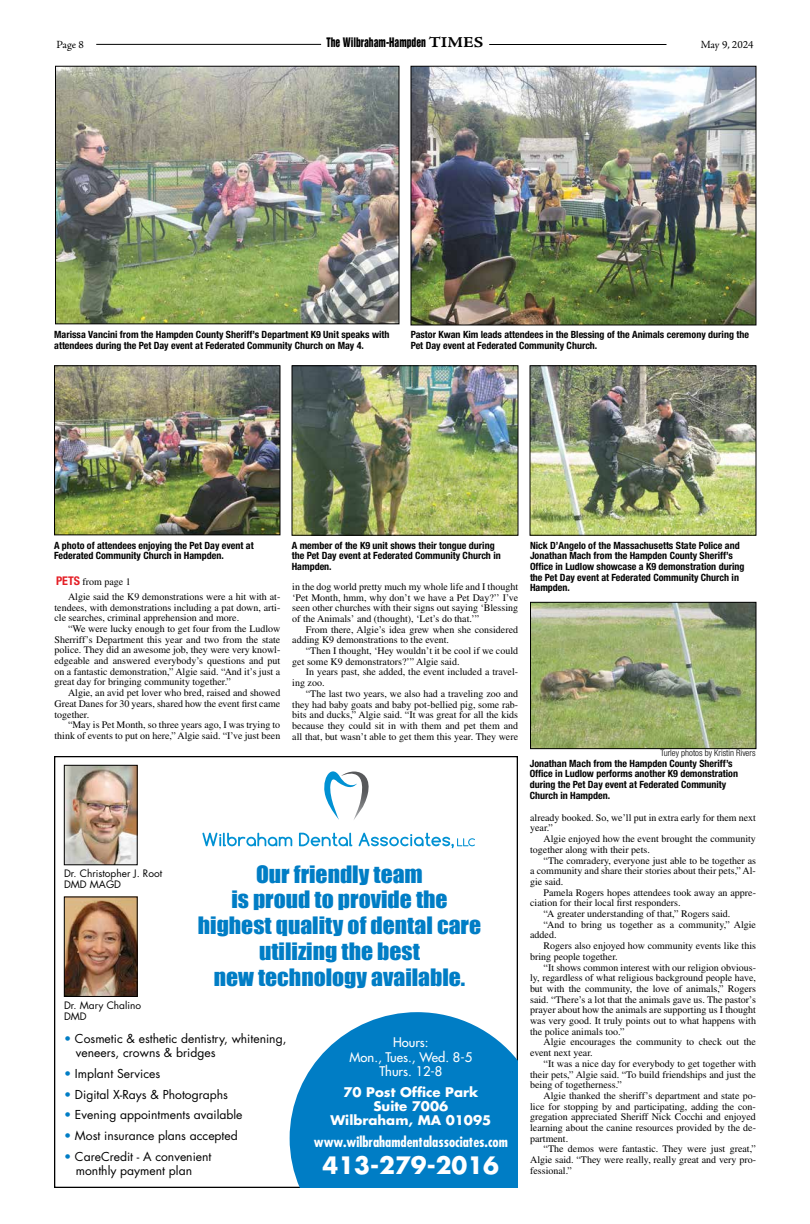
<style>
.page{position:relative;width:810px;height:1224px;background:#fff}
.page>*{position:absolute;margin:0;border:0;box-sizing:border-box;transform-origin:0 0}
.t1{font:700 23.3px "Futura Std";color:#fff}
.t2{font:22px/25.9px "Impact";color:#007dc5;text-align:center;scale:1.07 1}
.t3{font:700 condensed 14.2px "Futura Std";color:#fff}
.t4{font:700 12.9px/14.2px "Futura Std";color:#fff;text-align:center}
.t5{font:500 12.9px/14.2px "Futura Std";color:#fff;text-align:center}
.t6{font:12px/14.2px "Futura Std";color:#000}
.t7{font:12px "Helvetica Inserat LT Std";color:#000;scale:.8 1}
.t8{font:11px "Adobe Jenson Pro";letter-spacing:-.005em;color:#000}
.t9{font:10px/10.7px "Times LT Std";color:#000;text-align:justify}
.t10{font:700 condensed 10px/10.7px "Helvetica Neue LT Std";color:#000}
.t11{font:10px/11px "Futura Std";color:#000}
.t12{font:300 condensed 9px "Helvetica Neue LT Std";color:#000}
.s1{font-family:"Adobe Jenson Pro Bold Capt";font-size:15px}
.s2{font-family:"Helvetica Neue LT Std";font-weight:700;font-stretch:condensed;font-size:12px;color:#e41f26}
.s3{color:#007dc5}
</style>
<div class="page">
<hr style="left:96px;top:44px;width:225px;height:1px;background:#000">
<hr style="left:489px;top:44px;width:178px;height:1px;background:#000">
<img style="left:57px;top:68px;width:340px;height:254px">
<div style="left:55px;top:66px;width:344px;height:258px;border:1px solid #000"></div>
<img style="left:413px;top:68px;width:341px;height:255px">
<div style="left:411px;top:66px;width:345px;height:259px;border:1px solid #000"></div>
<img style="left:56px;top:368px;width:222px;height:165px">
<div style="left:54px;top:366px;width:226px;height:169px;border:1px solid #000"></div>
<img style="left:294px;top:368px;width:222px;height:166px">
<div style="left:292px;top:366px;width:226px;height:170px;border:1px solid #000"></div>
<img style="left:532px;top:368px;width:222px;height:166px">
<div style="left:530px;top:366px;width:226px;height:170px;border:1px solid #000"></div>
<img style="left:532px;top:604px;width:222px;height:143px">
<div style="left:530px;top:602px;width:226px;height:147px;border:1px solid #000"></div>
<svg style="left:290px;top:1012px;width:228px;height:176px;background:#208dcc"></svg>
<img style="left:66px;top:767px;width:70px;height:96px">
<div style="left:64px;top:765px;width:74px;height:100px;border:1px solid #000"></div>
<svg style="left:202px;top:833px;width:90px;height:13px"></svg>
<svg style="left:299px;top:833px;width:53px;height:13px"></svg>
<svg style="left:359px;top:833px;width:116px;height:15px"></svg>
<svg style="left:324px;top:771px;width:45px;height:49px"></svg>
<img style="left:66px;top:899px;width:70px;height:96px">
<div style="left:64px;top:897px;width:74px;height:100px;border:1px solid #000"></div>
<p class="t8" style="left:56px;top:38px;width:29px">Page 8</p>
<p class="t7" style="left:327px;top:35px;width:198px">The Wilbraham-Hampden <span class="s1">TIMES</span></p>
<p class="t8" style="left:701px;top:38px;width:54px">May 9, 2024</p>
<p class="t10" style="left:54px;top:329px;width:337px">Marissa Vancini from the Hampden County Sheriff’s Department K9 Unit speaks with attendees during the Pet Day event at Federated Community Church on May 4.</p>
<p class="t10" style="left:411px;top:329px;width:340px">Pastor Kwan Kim leads attendees in the Blessing of the Animals ceremony during the<br>Pet Day event at Federated Community Church.</p>
<p class="t10" style="left:54px;top:540px;width:201px">A photo of attendees enjoying the Pet Day event at<br>Federated Community Church in Hampden.</p>
<p class="t10" style="left:292px;top:540px;width:211px">A member of the K9 unit shows their tongue during the Pet Day event at Federated Community Church in<br>Hampden.</p>
<p class="t10" style="left:530px;top:540px;width:216px">Nick D’Angelo of the Massachusetts State Police and Jonathan Mach from the Hampden County Sheriff’s Office in Ludlow showcase a K9 demonstration during the Pet Day event at Federated Community Church in Hampden.</p>
<p class="t9" style="left:56px;top:576px;width:76px"><span class="s2">PETS</span> from page 1</p>
<p class="t9" style="left:292px;top:581px;width:227px">in the dog world pretty much my whole life and I thought ‘Pet Month, hmm, why don’t we have a Pet Day?’’ I’ve seen other churches with their signs out saying ‘Blessing of the Animals’ and (thought), ‘Let’s do that.’”</p>
<p class="t9" style="left:292px;top:624px;width:227px;text-indent:14px">From there, Algie’s idea grew when she considered adding K9 demonstrations to the event.</p>
<p class="t9" style="left:292px;top:645px;width:227px;text-indent:14px">“Then I thought, ‘Hey wouldn’t it be cool if we could get some K9 demonstrators?’” Algie said.</p>
<p class="t9" style="left:292px;top:667px;width:227px;text-indent:14px">In years past, she added, the event included a travel&shy;ing zoo.</p>
<p class="t9" style="left:292px;top:688px;width:227px;text-indent:14px">“The last two years, we also had a traveling zoo and they had baby goats and baby pot-bellied pig, some rab&shy;bits and ducks,” Algie said. “It was great for all the kids because they could sit in with them and pet them and all that, but wasn’t able to get them this year. They were</p>
<p class="t9" style="left:54px;top:591px;width:227px;text-indent:14px">Algie said the K9 demonstrations were a hit with at&shy;tendees, with demonstrations including a pat down, arti&shy;cle searches, criminal apprehension and more.</p>
<p class="t9" style="left:54px;top:623px;width:227px;text-indent:14px">“We were lucky enough to get four from the Ludlow Sherriff’s Department this year and two from the state police. They did an awesome job, they were very knowl&shy;edgeable and answered everybody’s questions and put on a fantastic demonstration,” Algie said. “And it’s just a great day for bringing community together.”</p>
<p class="t9" style="left:54px;top:687px;width:227px;text-indent:14px">Algie, an avid pet lover who bred, raised and showed Great Danes for 30 years, shared how the event first came together.</p>
<p class="t9" style="left:54px;top:720px;width:227px;text-align:right">“May is Pet Month, so three years ago, I was trying to think of events to put on here,” Algie said. “I’ve just been</p>
<p class="t11" style="left:64px;top:868px;width:100px">Dr. Christopher J. Root<br>DMD MAGD</p>
<h2 class="t2" style="left:198px;top:860px;width:266px">Our friendly team<br>is proud to provide the highest quality of dental care utilizing the best<br>new technology available.</h2>
<p class="t11" style="left:64px;top:1000px;width:79px">Dr. Mary Chalino<br>DMD</p>
<p class="t6" style="left:76px;top:1032px;width:212px;text-indent:-12px"><span class="s3">•</span> Cosmetic &amp; esthetic dentistry, whitening, veneers, crowns &amp; bridges</p>
<p class="t6" style="left:64px;top:1066px;width:98px"><span class="s3">•</span> Implant Services</p>
<p class="t6" style="left:64px;top:1087px;width:166px"><span class="s3">•</span> Digital X-Rays &amp; Photographs</p>
<p class="t6" style="left:64px;top:1108px;width:180px"><span class="s3">•</span> Evening appointments available</p>
<p class="t6" style="left:64px;top:1129px;width:175px"><span class="s3">•</span> Most insurance plans accepted</p>
<p class="t6" style="left:76px;top:1149px;width:137px;text-indent:-12px"><span class="s3">•</span> CareCredit - A convenient monthly payment plan</p>
<p class="t5" style="left:350px;top:1036px;width:124px">Hours:<br>Mon., Tues., Wed. 8-5<br>Thurs. 12-8</p>
<p class="t4" style="left:330px;top:1084px;width:162px">70 Post Office Park<br>Suite 7006<br>Wilbraham, MA 01095</p>
<h3 class="t3" style="left:314px;top:1133px;width:196px">www.wilbrahamdentalassociates.com</h3>
<h1 class="t1" style="left:323px;top:1150px;width:178px">413-279-2016</h1>
<p class="t12" style="left:660px;top:748px;width:97px">Turley photos by Kristin Rivers</p>
<p class="t10" style="left:530px;top:758px;width:210px">Jonathan Mach from the Hampden County Sheriff’s Office in Ludlow performs another K9 demonstration during the Pet Day event at Federated Community Church in Hampden.</p>
<p class="t9" style="left:530px;top:812px;width:227px">already booked. So, we’ll put in extra early for them next year.”</p>
<p class="t9" style="left:530px;top:833px;width:227px;text-indent:14px">Algie enjoyed how the event brought the community together along with their pets.</p>
<p class="t9" style="left:530px;top:855px;width:227px;text-indent:14px">“The comradery, everyone just able to be together as a community and share their stories about their pets,” Al&shy;gie said.</p>
<p class="t9" style="left:544px;top:887px;width:214px">Pamela Rogers hopes attendees took away an appre-</p>
<p class="t9" style="left:530px;top:898px;width:152px">ciation for their local first responders.</p>
<p class="t9" style="left:544px;top:908px;width:188px">“A greater understanding of that,” Rogers said.</p>
<p class="t9" style="left:544px;top:919px;width:214px">“And to bring us together as a community,” Algie</p>
<p class="t9" style="left:530px;top:930px;width:28px">added.</p>
<p class="t9" style="left:544px;top:940px;width:214px">Rogers also enjoyed how community events like this</p>
<p class="t9" style="left:530px;top:951px;width:89px">bring people together.</p>
<p class="t9" style="left:544px;top:962px;width:214px">“It shows common interest with our religion obvious-</p>
<p class="t9" style="left:530px;top:972px;width:227px">ly, regardless of what religious background people have,</p>
<p class="t9" style="left:530px;top:983px;width:227px">but with the community, the love of animals,” Rogers</p>
<p class="t9" style="left:530px;top:994px;width:227px">said. “There’s a lot that the animals gave us. The pastor’s</p>
<p class="t9" style="left:530px;top:1005px;width:227px">prayer about how the animals are supporting us I thought</p>
<p class="t9" style="left:530px;top:1015px;width:227px">was very good. It truly points out to what happens with</p>
<p class="t9" style="left:530px;top:1026px;width:96px">the police animals too.”</p>
<p class="t9" style="left:544px;top:1037px;width:214px">Algie encourages the community to check out the</p>
<p class="t9" style="left:530px;top:1047px;width:64px">event next year.</p>
<p class="t9" style="left:544px;top:1058px;width:214px">“It was a nice day for everybody to get together with</p>
<p class="t9" style="left:530px;top:1069px;width:227px">their pets,” Algie said. “To build friendships and just the</p>
<p class="t9" style="left:530px;top:1079px;width:93px">being of togetherness.”</p>
<p class="t9" style="left:544px;top:1090px;width:214px">Algie thanked the sheriff’s department and state po-</p>
<p class="t9" style="left:530px;top:1101px;width:227px">lice for stopping by and participating, adding the con-</p>
<p class="t9" style="left:530px;top:1112px;width:227px">gregation appreciated Sheriff Nick Cocchi and enjoyed</p>
<p class="t9" style="left:530px;top:1122px;width:227px">learning about the canine resources provided by the de-</p>
<p class="t9" style="left:530px;top:1133px;width:40px">partment.</p>
<p class="t9" style="left:544px;top:1144px;width:214px">“The demos were fantastic. They were just great,”</p>
<p class="t9" style="left:530px;top:1154px;width:227px">Algie said. “They were really, really great and very pro-</p>
<p class="t9" style="left:530px;top:1165px;width:43px">fessional.”</p>
</div>
